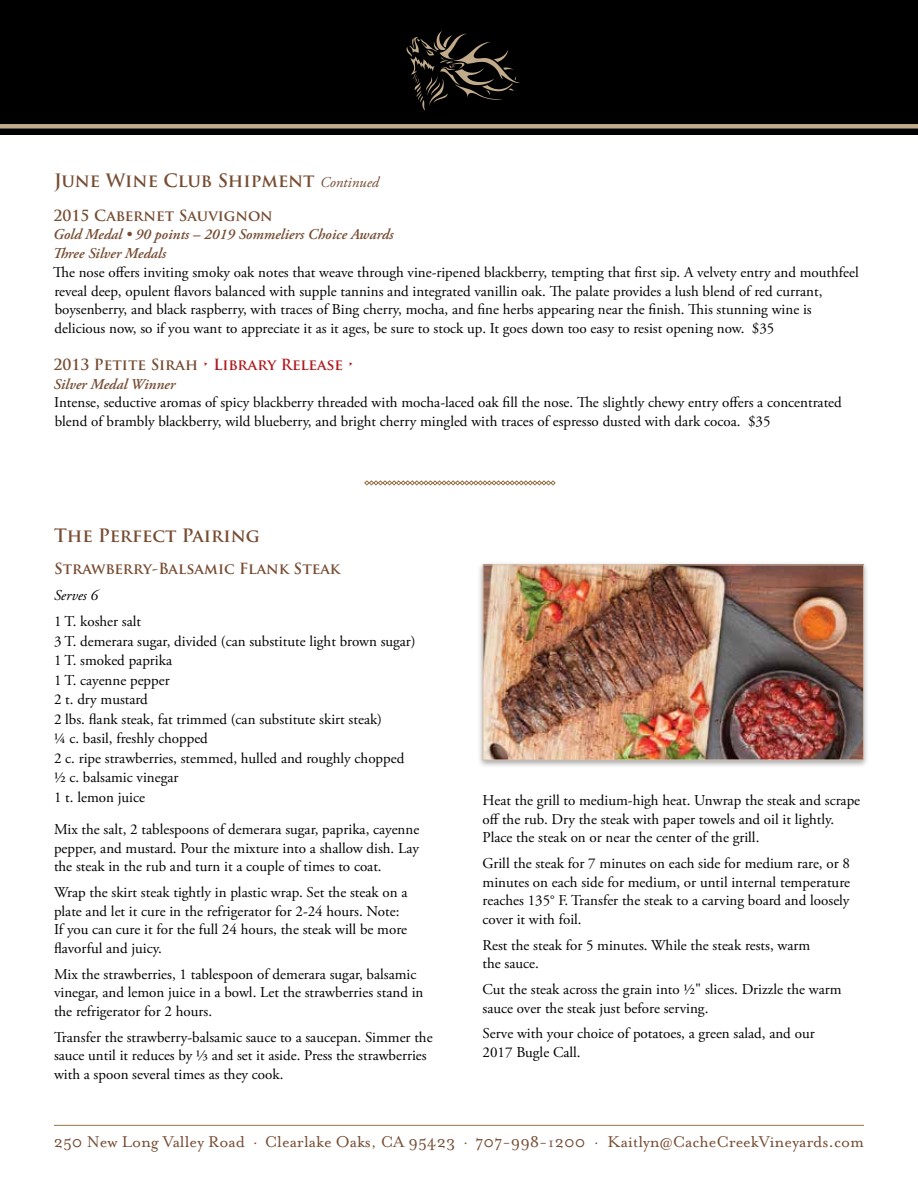
<style>
.page{position:relative;width:918px;height:1188px;background:#fff}
.page>*{position:absolute;margin:0;border:0;box-sizing:border-box;transform-origin:0 0}
.t1{font:18px "Mrs Eaves OT";color:#764c32}
.t2{font:700 18px "Trajan Pro";color:#764c32}
.t3{font:15px/18.8px "Adobe Garamond Pro";color:#000}
.t4{font:italic 600 15px/18.8px "Adobe Garamond Pro";color:#764c32}
.t5{font:700 15px "Trajan Pro";color:#764c32}
.t6{font:700 15px "Trajan Pro";color:#ae1b1f}
.t7{font:italic 15px "Adobe Garamond Pro";color:#000}
.s1{font-family:"Adobe Garamond Pro";font-weight:400;font-style:italic;font-size:15px}
.s2{color:#764c32}
.s3{font-family:"Adobe Garamond Pro";font-size:15px}
</style>
<div class="page">
<hr style="left:54px;top:1125px;width:810px;height:1px;background:#977348">
<svg style="left:364px;top:480px;width:192px;height:5px"></svg>
<div style="left:0;top:0;width:918px;height:135px;background:#000"></div>
<div style="left:0;top:124px;width:918px;height:5px;background:#c1ab8b"></div>
<svg style="left:407px;top:31px;width:113px;height:80px"></svg>
<div style="left:477px;top:561px;width:393px;height:207px;background:#000;opacity:.35"></div>
<img style="left:485px;top:567px;width:377px;height:191px">
<div style="left:483px;top:565px;width:381px;height:195px;border:1px solid #d7c0ab"></div>
<p class="t2" style="left:54px;top:169px;width:326px">June Wine Club Shipment <span class="s1">Continued</span></p>
<p class="t5" style="left:54px;top:206px;width:221px">2015 Cabernet Sauvignon</p>
<p class="t4" style="left:53px;top:226px;width:342px">Gold Medal • 90 points – 2019 Sommeliers Choice Awards<br>Three Silver Medals</p>
<p class="t3" style="left:53px;top:263px;width:807px">The nose offers inviting smoky oak notes that weave through vine-ripened blackberry, tempting that first sip. A velvety entry and mouthfeel reveal deep, opulent flavors balanced with supple tannins and integrated vanillin oak. The palate provides a lush blend of red currant, boysenberry, and black raspberry, with traces of Bing cherry, mocha, and fine herbs appearing near the finish. This stunning wine is delicious now, so if you want to appreciate it as it ages, be sure to stock up. It goes down too easy to resist opening now. $35</p>
<p class="t6" style="left:53px;top:355px;width:302px"><span class="s2">2013 Petite Sirah</span> • Library Release •</p>
<p class="t4" style="left:54px;top:375px;width:123px">Silver Medal Winner</p>
<p class="t3" style="left:54px;top:394px;width:789px">Intense, seductive aromas of spicy blackberry threaded with mocha-laced oak fill the nose. The slightly chewy entry offers a concentrated blend of brambly blackberry, wild blueberry, and bright cherry mingled with traces of espresso dusted with dark cocoa. $35</p>
<p class="t2" style="left:54px;top:525px;width:207px">The Perfect Pairing</p>
<p class="t5" style="left:54px;top:559px;width:288px">Strawberry-Balsamic Flank Steak</p>
<p class="t7" style="left:54px;top:586px;width:46px">Serves 6</p>
<p class="t3" style="left:54px;top:612px;width:363px;line-height:19.5px">1 T. kosher salt<br>3 T. demerara sugar, divided (can substitute light brown sugar)<br>1 T. smoked paprika<br>1 T. cayenne pepper<br>2 t. dry mustard<br>2 lbs. flank steak, fat trimmed (can substitute skirt steak)<br>¼ c. basil, freshly chopped<br>2 c. ripe strawberries, stemmed, hulled and roughly chopped ½ c. balsamic vinegar<br>1 t. lemon juice</p>
<p class="t3" style="left:54px;top:820px;width:367px;text-align:justify">Mix the salt, 2 tablespoons of demerara sugar, paprika, cayenne pepper, and mustard. Pour the mixture into a shallow dish. Lay the steak in the rub and turn it a couple of times to coat.</p>
<p class="t3" style="left:54px;top:883px;width:355px">Wrap the skirt steak tightly in plastic wrap. Set the steak on a plate and let it cure in the refrigerator for 2-24 hours. Note:<br>If you can cure it for the full 24 hours, the steak will be more flavorful and juicy.</p>
<p class="t3" style="left:54px;top:965px;width:371px">Mix the strawberries, 1 tablespoon of demerara sugar, balsamic vinegar, and lemon juice in a bowl. Let the strawberries stand in the refrigerator for 2 hours.</p>
<p class="t3" style="left:54px;top:1028px;width:380px">Transfer the strawberry-balsamic sauce to a saucepan. Simmer the sauce until it reduces by ⅓ and set it aside. Press the strawberries with a spoon several times as they cook.</p>
<p class="t3" style="left:483px;top:791px;width:379px">Heat the grill to medium-high heat. Unwrap the steak and scrape off the rub. Dry the steak with paper towels and oil it lightly.<br>Place the steak on or near the center of the grill.</p>
<p class="t3" style="left:483px;top:854px;width:369px;text-align:justify">Grill the steak for 7 minutes on each side for medium rare, or 8 minutes on each side for medium, or until internal temperature reaches 135° F. Transfer the steak to a carving board and loosely cover it with foil.</p>
<p class="t3" style="left:483px;top:936px;width:329px">Rest the steak for 5 minutes. While the steak rests, warm the sauce.</p>
<p class="t3" style="left:483px;top:980px;width:360px">Cut the steak across the grain into ½" slices. Drizzle the warm sauce over the steak just before serving.</p>
<p class="t3" style="left:483px;top:1025px;width:334px">Serve with your choice of potatoes, a green salad, and our<br>2017 Bugle Call.</p>
<p class="t1" style="left:54px;top:1131px;width:812px">250 New Long Valley Road · Clearlake Oaks, CA 95423 · 707-998-<span class="s3">1</span>200 · Kaitlyn@CacheCreekVineyards.com</p>
</div>
